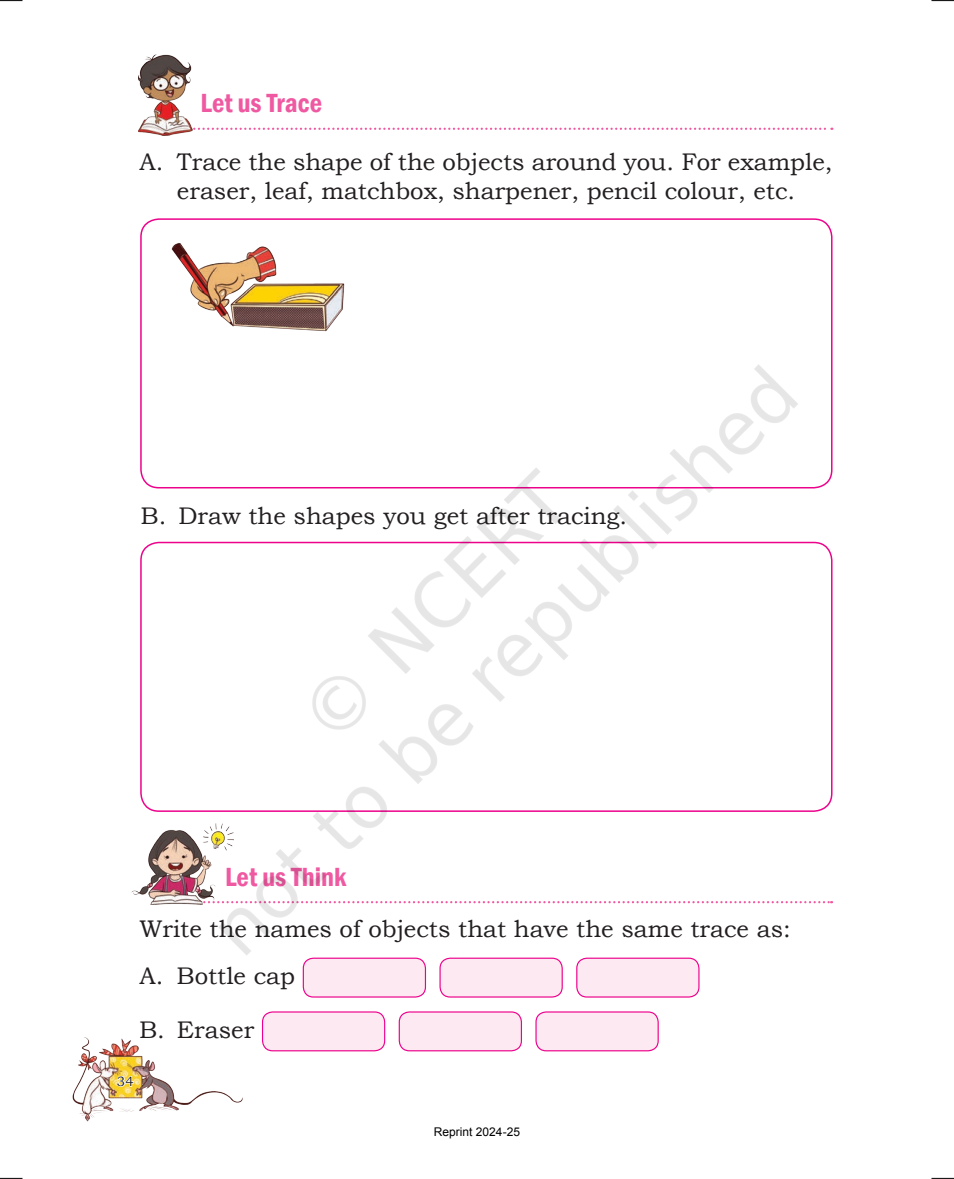
<style>
.page{position:relative;width:954px;height:1179px;background:#fff}
.page>*{position:absolute;margin:0;border:0;box-sizing:border-box;transform-origin:0 0}
.t1{font:600 condensed 27px "Franklin Gothic";color:#ef59a1}
.t2{font:24px/28.8px "Bookman Old Style";color:#231f20;text-align:center}
.t3{font:13.5px "Bookman Old Style";color:#231f20}
.t4{font:12px "Arial";color:#000}
</style>
<div class="page">
<svg style="left:0;top:0;width:19px;height:1px"></svg>
<svg style="left:935px;top:0;width:19px;height:1px"></svg>
<svg style="left:0;top:1177px;width:22px;height:2px"></svg>
<svg style="left:932px;top:1177px;width:22px;height:2px"></svg>
<img style="left:19px;top:0;width:916px;height:1178px">
<img style="left:115px;top:290px;width:700px;height:699px">
<p class="t1" style="left:201px;top:85px;width:123px">Let us Trace</p>
<p class="t2" style="left:140px;top:148px;width:694px">A. Trace the shape of the objects around you. For example, eraser, leaf, matchbox, sharpener, pencil colour, etc.</p>
<p class="t2" style="left:141px;top:501px;width:488px">B. Draw the shapes you get after tracing.</p>
<p class="t1" style="left:225px;top:858px;width:123px">Let us Think</p>
<p class="t2" style="left:140px;top:905px;width:653px;line-height:47px;text-align:left">Write the names of objects that have the same trace as:<br>A. Bottle cap</p>
<p class="t2" style="left:140px;top:1015px;width:116px">B. Eraser</p>
<p class="t3" style="left:117px;top:1072px;width:18px">34</p>
<p class="t4" style="left:434px;top:1123px;width:88px">Reprint 2024-25</p>
</div>
